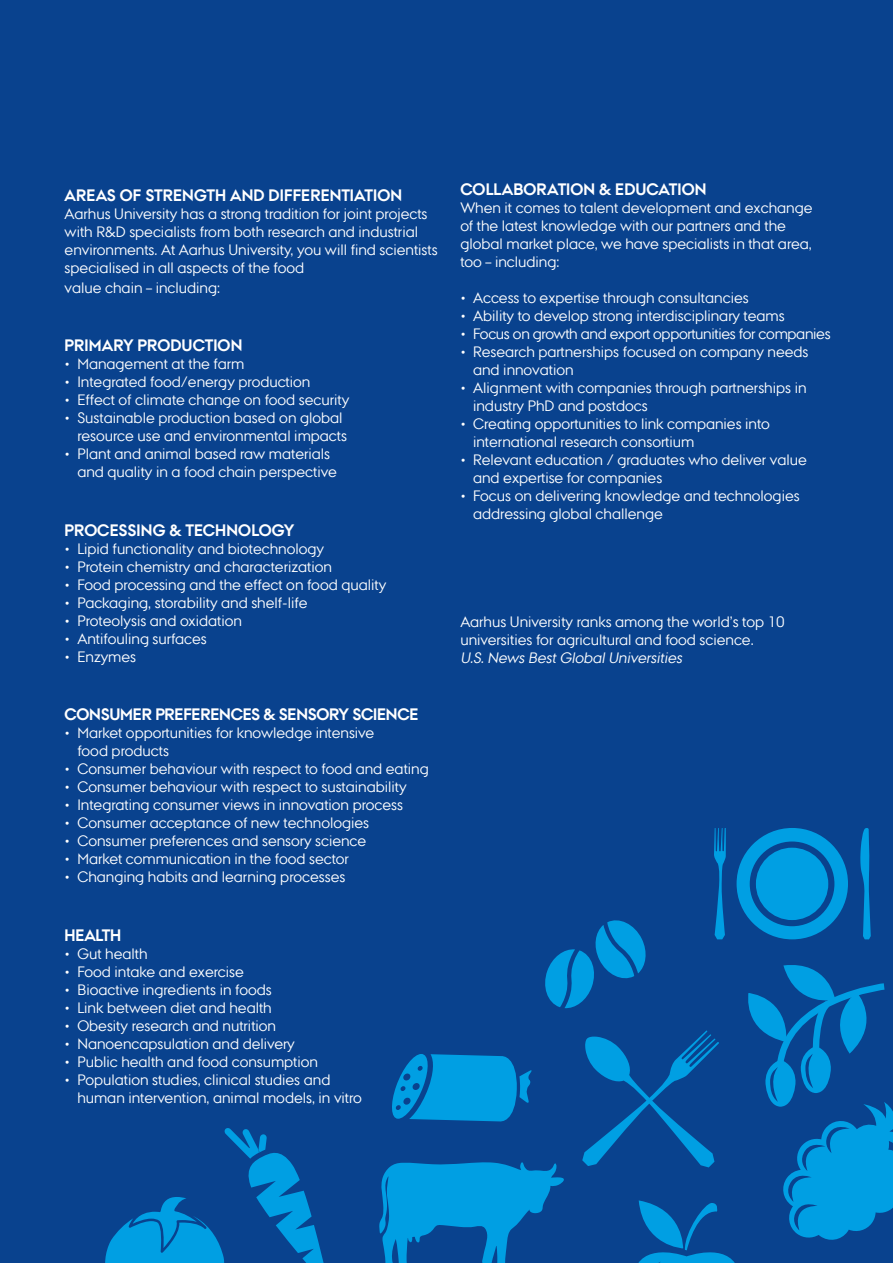
<style>
.page{position:relative;width:893px;height:1263px;background:#09428e}
.page>*{position:absolute;margin:0;border:0;box-sizing:border-box;transform-origin:0 0}
.Underoverskrifter{font:700 16.5px "AU Passata";letter-spacing:-.005em;color:#fff}
.brødtekst{font:15px/18px "AU Passata";color:#fff}
.brødtekst-2{font:15px "AU Passata";letter-spacing:-.02em;color:#fff}
.brødtekst-3{font:italic 15px "AU Passata";color:#fff}
</style>
<div class="page">
<svg style="left:105px;top:1128px;width:219px;height:135px"></svg>
<svg style="left:379px;top:828px;width:514px;height:435px"></svg>
<p class="Underoverskrifter" style="left:65px;top:186px;width:339px">AREAS OF STRENGTH AND DIFFERENTIATION</p>
<p class="brødtekst" style="left:65px;top:205px;width:375px">Aarhus University has a strong tradition for joint projects with R&amp;D specialists from both research and industrial environments. At Aarhus University, you will find scientists specialised in all aspects of the food</p>
<p class="brødtekst" style="left:65px;top:278px;width:157px">value chain – including:</p>
<p class="Underoverskrifter" style="left:65px;top:336px;width:179px">PRIMARY PRODUCTION</p>
<p class="brødtekst" style="left:65px;top:355px;width:181px">• Management at the farm</p>
<p class="brødtekst" style="left:65px;top:373px;width:247px">• Integrated food/energy production</p>
<p class="brødtekst" style="left:65px;top:391px;width:286px">• Effect of climate change on food security</p>
<p class="brødtekst" style="left:65px;top:409px;width:279px">• Sustainable production based on global</p>
<p class="brødtekst" style="left:77px;top:427px;width:271px">resource use and environmental impacts</p>
<p class="brødtekst" style="left:65px;top:445px;width:267px">• Plant and animal based raw materials</p>
<p class="brødtekst" style="left:77px;top:463px;width:261px">and quality in a food chain perspective</p>
<p class="Underoverskrifter" style="left:65px;top:520px;width:231px">PROCESSING &amp; TECHNOLOGY</p>
<p class="brødtekst" style="left:65px;top:539px;width:261px">• Lipid functionality and biotechnology</p>
<p class="brødtekst" style="left:65px;top:557px;width:269px">• Protein chemistry and characterization</p>
<p class="brødtekst" style="left:65px;top:575px;width:323px">• Food processing and the effect on food quality</p>
<p class="brødtekst" style="left:65px;top:593px;width:244px">• Packaging, storability and shelf-life</p>
<p class="brødtekst" style="left:65px;top:611px;width:179px">• Proteolysis and oxidation</p>
<p class="brødtekst" style="left:65px;top:629px;width:144px">• Antifouling surfaces</p>
<p class="brødtekst" style="left:65px;top:647px;width:73px">• Enzymes</p>
<p class="Underoverskrifter" style="left:65px;top:705px;width:355px">CONSUMER PREFERENCES &amp; SENSORY SCIENCE</p>
<p class="brødtekst" style="left:65px;top:724px;width:311px">• Market opportunities for knowledge intensive</p>
<p class="brødtekst" style="left:77px;top:742px;width:93px">food products</p>
<p class="brødtekst" style="left:65px;top:760px;width:366px">• Consumer behaviour with respect to food and eating</p>
<p class="brødtekst" style="left:65px;top:778px;width:344px">• Consumer behaviour with respect to sustainability</p>
<p class="brødtekst" style="left:65px;top:796px;width:340px">• Integrating consumer views in innovation process</p>
<p class="brødtekst" style="left:65px;top:814px;width:306px">• Consumer acceptance of new technologies</p>
<p class="brødtekst" style="left:65px;top:832px;width:303px">• Consumer preferences and sensory science</p>
<p class="brødtekst" style="left:65px;top:850px;width:286px">• Market communication in the food sector</p>
<p class="brødtekst" style="left:65px;top:868px;width:282px">• Changing habits and learning processes</p>
<p class="Underoverskrifter" style="left:65px;top:925px;width:58px">HEALTH</p>
<p class="brødtekst" style="left:65px;top:944px;width:84px">• Gut health</p>
<p class="brødtekst" style="left:65px;top:962px;width:181px">• Food intake and exercise</p>
<p class="brødtekst" style="left:65px;top:980px;width:209px">• Bioactive ingredients in foods</p>
<p class="brødtekst" style="left:65px;top:998px;width:209px">• Link between diet and health</p>
<p class="brødtekst" style="left:65px;top:1016px;width:213px">• Obesity research and nutrition</p>
<p class="brødtekst" style="left:65px;top:1034px;width:232px">• Nanoencapsulation and delivery</p>
<p class="brødtekst" style="left:65px;top:1052px;width:255px">• Public health and food consumption</p>
<p class="brødtekst" style="left:65px;top:1070px;width:267px">• Population studies, clinical studies and</p>
<p class="brødtekst" style="left:77px;top:1088px;width:286px">human intervention, animal models, in vitro</p>
<p class="Underoverskrifter" style="left:460px;top:180px;width:248px">COLLABORATION &amp; EDUCATION</p>
<p class="brødtekst" style="left:460px;top:199px;width:354px">When it comes to talent development and exchange</p>
<p class="brødtekst" style="left:460px;top:217px;width:327px">of the latest knowledge with our partners and the</p>
<p class="brødtekst" style="left:460px;top:235px;width:353px">global market place, we have specialists in that area,</p>
<p class="brødtekst" style="left:460px;top:253px;width:101px">too – including:</p>
<p class="brødtekst" style="left:460px;top:289px;width:290px">• Access to expertise through consultancies</p>
<p class="brødtekst" style="left:460px;top:307px;width:326px">• Ability to develop strong interdisciplinary teams</p>
<p class="brødtekst-2" style="left:460px;top:325px;width:372px">• Focus on growth and export opportunities for companies</p>
<p class="brødtekst" style="left:460px;top:343px;width:350px">• Research partnerships focused on company needs</p>
<p class="brødtekst" style="left:473px;top:361px;width:102px">and innovation</p>
<p class="brødtekst" style="left:460px;top:379px;width:348px">• Alignment with companies through partnerships in</p>
<p class="brødtekst" style="left:473px;top:397px;width:176px">industry PhD and postdocs</p>
<p class="brødtekst" style="left:460px;top:415px;width:311px">• Creating opportunities to link companies into</p>
<p class="brødtekst" style="left:473px;top:433px;width:223px">international research consortium</p>
<p class="brødtekst" style="left:460px;top:451px;width:348px">• Relevant education / graduates who deliver value</p>
<p class="brødtekst" style="left:473px;top:469px;width:191px">and expertise for companies</p>
<p class="brødtekst" style="left:460px;top:487px;width:341px">• Focus on delivering knowledge and technologies</p>
<p class="brødtekst" style="left:473px;top:505px;width:191px">addressing global challenge</p>
<p class="brødtekst" style="left:460px;top:613px;width:326px">Aarhus University ranks among the world’s top 10</p>
<p class="brødtekst" style="left:460px;top:631px;width:295px">universities for agricultural and food science.</p>
<p class="brødtekst-3" style="left:460px;top:649px;width:226px">U.S.News BestGlobalUniversities</p>
</div>
